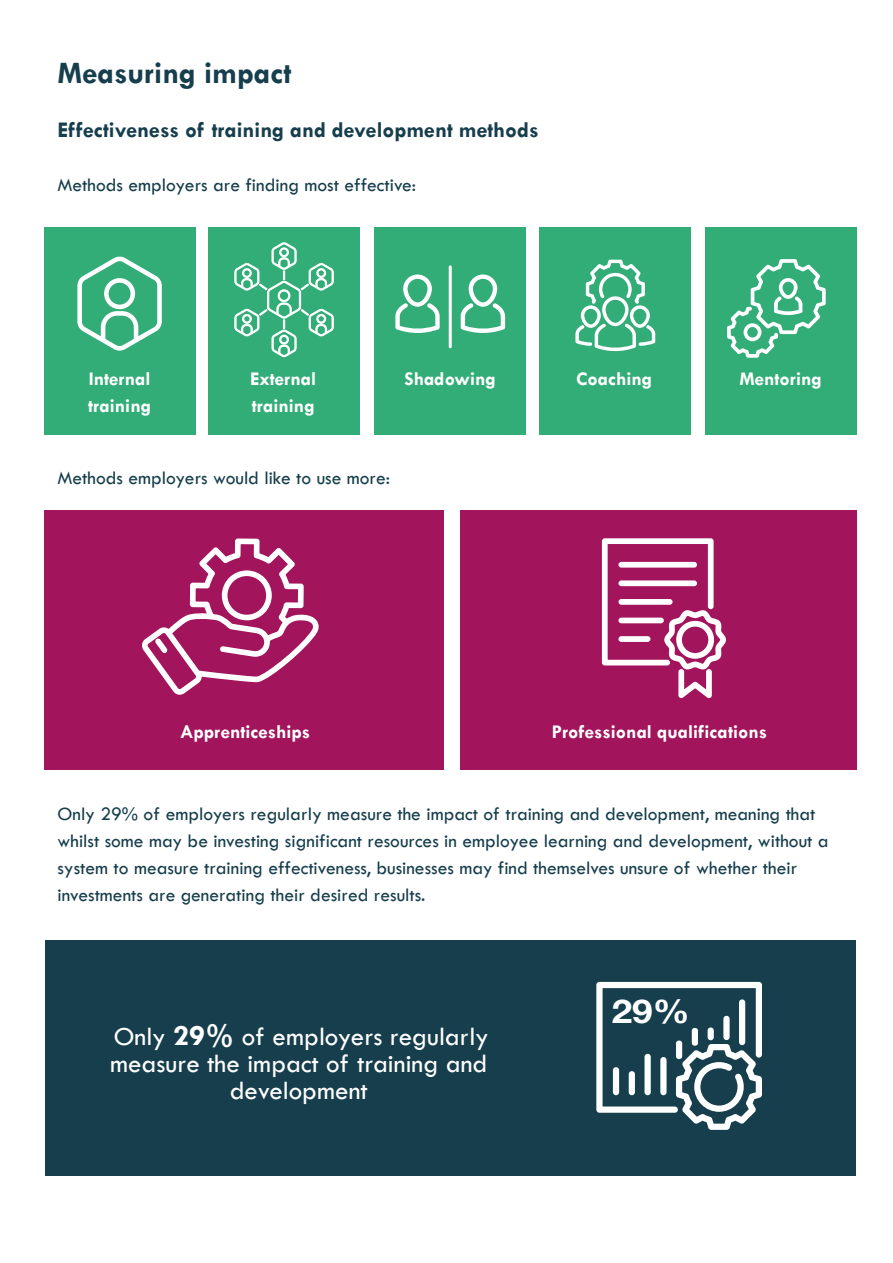
<style>
.page{position:relative;width:893px;height:1263px;background:#fff}
.page>*{position:absolute;margin:0;border:0;box-sizing:border-box;transform-origin:0 0}
.t1{font:700 33px "Helvetica Neue LT Std";color:#fff;scale:1.12 1}
.t2{font:700 31.5px "Tw Cen";color:#163e4c}
.t3{font:27px/27px "Tw Cen";color:#fff;text-align:center}
.t4{font:700 22.5px "Tw Cen";color:#163e4c}
.t5{font:19.5px/27px "Tw Cen";color:#163e4c}
.t6{font:700 19.5px/27px "Tw Cen";color:#fff}
.s1{font-weight:700;font-size:30px}
</style>
<div class="page">
<div style="left:44px;top:227px;width:151px;height:208px;background:#32ad77"></div>
<div style="left:208px;top:227px;width:152px;height:208px;background:#32ad77"></div>
<div style="left:374px;top:227px;width:152px;height:208px;background:#32ad77"></div>
<div style="left:539px;top:227px;width:152px;height:208px;background:#32ad77"></div>
<div style="left:705px;top:227px;width:151px;height:208px;background:#32ad77"></div>
<div style="left:45px;top:940px;width:810px;height:235px;background:#163e4c"></div>
<div style="left:44px;top:510px;width:399px;height:260px;background:#a2145b"></div>
<div style="left:460px;top:510px;width:396px;height:260px;background:#a2145b"></div>
<svg style="left:601px;top:538px;width:125px;height:160px"></svg>
<div style="left:618px;top:562px;width:79px;height:6px;border:2px solid #fff;border-radius:2px"></div>
<div style="left:618px;top:580px;width:79px;height:6px;border:2px solid #fff;border-radius:2px"></div>
<div style="left:618px;top:599px;width:55px;height:6px;border:2px solid #fff;border-radius:2px"></div>
<div style="left:618px;top:618px;width:46px;height:5px;border:2px solid #fff;border-radius:2px"></div>
<div style="left:618px;top:636px;width:32px;height:6px;border:2px solid #fff;border-radius:2px"></div>
<svg style="left:395px;top:274px;width:45px;height:59px"></svg>
<svg style="left:461px;top:274px;width:44px;height:59px"></svg>
<hr style="left:449px;top:267px;width:3px;height:80px;background:#fff">
<svg style="left:77px;top:241px;width:257px;height:453px"></svg>
<svg style="left:575px;top:260px;width:80px;height:91px"></svg>
<svg style="left:727px;top:259px;width:99px;height:99px"></svg>
<svg style="left:596px;top:982px;width:166px;height:148px"></svg>
<div style="left:660px;top:1057px;width:7px;height:38px;background:#fff;border-radius:3px"></div>
<div style="left:676px;top:1040px;width:6px;height:19px;background:#fff;border-radius:3px"></div>
<div style="left:692px;top:1028px;width:6px;height:18px;background:#fff;border-radius:3px"></div>
<div style="left:708px;top:1027px;width:6px;height:13px;background:#fff;border-radius:3px"></div>
<div style="left:723px;top:1016px;width:7px;height:24px;background:#fff;border-radius:3px"></div>
<div style="left:739px;top:999px;width:6px;height:46px;background:#fff;border-radius:3px"></div>
<div style="left:644px;top:1054px;width:7px;height:41px;background:#fff;border-radius:3px"></div>
<div style="left:629px;top:1071px;width:6px;height:24px;background:#fff;border-radius:3px"></div>
<div style="left:613px;top:1067px;width:6px;height:28px;background:#fff;border-radius:3px"></div>
<h2 class="t2" style="left:57px;top:54px;width:236px">Measuring impact</h2>
<p class="t4" style="left:57px;top:116px;width:483px">Effectiveness of training and development methods</p>
<p class="t5" style="left:57px;top:171px;width:360px">Methods employers are finding most effective:</p>
<p class="t6" style="left:88px;top:365px;width:64px">Internal training</p>
<p class="t6" style="left:250px;top:365px;width:68px">External training</p>
<p class="t6" style="left:404px;top:365px;width:93px">Shadowing</p>
<p class="t6" style="left:576px;top:365px;width:77px">Coaching</p>
<p class="t6" style="left:739px;top:365px;width:84px">Mentoring</p>
<p class="t5" style="left:57px;top:464px;width:334px">Methods employers would like to use more:</p>
<p class="t6" style="left:180px;top:717px;width:132px">Apprenticeships</p>
<p class="t6" style="left:552px;top:717px;width:217px">Professional qualifications</p>
<p class="t5" style="left:57px;top:800px;width:773px">Only 29% of employers regularly measure the impact of training and development, meaning that whilst some may be investing significant resources in employee learning and development, without a system to measure training effectiveness, businesses may find themselves unsure of whether their investments are generating their desired results.</p>
<h3 class="t3" style="left:110px;top:1023px;width:380px">Only <span class="s1">29%</span> of employers regularly measure the impact of training and development</h3>
<h1 class="t1" style="left:612px;top:991px;width:71px">29%</h1>
</div>
